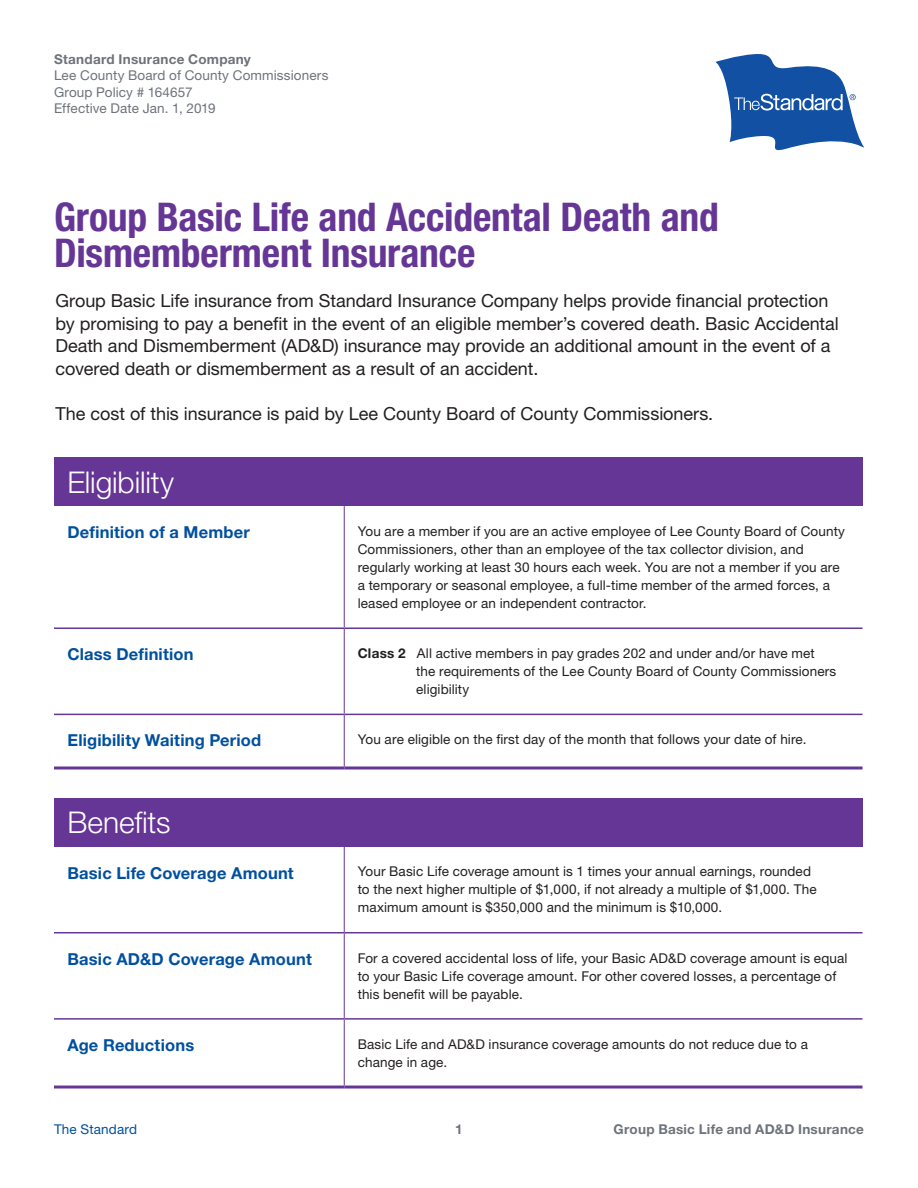
<style>
.page{position:relative;width:918px;height:1188px;background:#fff}
.page>*{position:absolute;margin:0;border:0;box-sizing:border-box;transform-origin:0 0}
.PRODUCT_NAME{font:700 condensed 39.6px/36px "Helvetica Neue LT Std";letter-spacing:-.005em;color:#653695}
.t1{font:300 30px "Helvetica Neue LT Std";letter-spacing:-.005em;color:#fff}
.DESCRIPTION_OF_PRODUCT{font:18px/22.5px "Helvetica Neue LT Std";letter-spacing:-.005em;color:#231f20}
.t2{font:700 16.5px "Helvetica Neue LT Std";letter-spacing:.01em;color:#01509f}
.t3{font:13.5px/18px "Helvetica Neue LT Std";letter-spacing:.01em;color:#231f20}
.t4{font:13.5px/16.5px "Helvetica Neue LT Std";letter-spacing:.01em;color:#6d737b}
.t5{font:700 13.5px "Helvetica Neue LT Std";letter-spacing:.02em;color:#6d737b}
.t6{font:13.5px "Helvetica Neue LT Std";letter-spacing:.01em;color:#01509f}
.s1{font-weight:700}
</style>
<div class="page">
<svg style="left:716px;top:54px;width:148px;height:96px"></svg>
<div style="left:54px;top:458px;width:808px;height:48px;background:#653695"></div>
<hr style="left:344px;top:506px;width:1px;height:121px;background:#653695">
<hr style="left:54px;top:627px;width:290px;height:2px;background:#653695">
<hr style="left:54px;top:714px;width:290px;height:1px;background:#653695">
<svg style="left:54px;top:766px;width:290px;height:4px"></svg>
<hr style="left:344px;top:629px;width:1px;height:85px;background:#653695">
<hr style="left:344px;top:715px;width:1px;height:51px;background:#653695">
<hr style="left:344px;top:627px;width:518px;height:2px;background:#653695">
<hr style="left:344px;top:714px;width:518px;height:1px;background:#653695">
<svg style="left:344px;top:766px;width:518px;height:4px;background:#8b68af"></svg>
<div style="left:54px;top:798px;width:808px;height:49px;background:#653695"></div>
<hr style="left:54px;top:1086px;width:290px;height:3px;background:#653695">
<hr style="left:344px;top:1086px;width:518px;height:3px;background:#653695">
<hr style="left:344px;top:847px;width:1px;height:85px;background:#653695">
<hr style="left:344px;top:933px;width:1px;height:85px;background:#653695">
<hr style="left:344px;top:1020px;width:1px;height:66px;background:#653695">
<hr style="left:54px;top:932px;width:290px;height:1px;background:#653695">
<hr style="left:54px;top:1018px;width:290px;height:2px;background:#653695">
<hr style="left:344px;top:932px;width:518px;height:1px;background:#653695">
<hr style="left:344px;top:1018px;width:518px;height:2px;background:#653695">
<p class="t5" style="left:54px;top:50px;width:198px">Standard Insurance Company</p>
<p class="t4" style="left:54px;top:67px;width:276px">Lee County Board of County Commissioners<br>Group Policy # 164657<br>Effective Date Jan. 1, 2019</p>
<p class="PRODUCT_NAME" style="left:54px;top:198px;width:666px">Group Basic Life and Accidental Death and<br>Dismemberment Insurance</p>
<p class="DESCRIPTION_OF_PRODUCT" style="left:56px;top:289px;width:785px">Group Basic Life insurance from Standard Insurance Company helps provide financial protection by promising to pay a benefit in the event of an eligible member’s covered death. Basic Accidental Death and Dismemberment (AD&amp;D) insurance may provide an additional amount in the event of a covered death or dismemberment as a result of an accident.</p>
<p class="DESCRIPTION_OF_PRODUCT" style="left:56px;top:402px;width:659px">The cost of this insurance is paid by Lee County Board of County Commissioners.</p>
<p class="t1" style="left:68px;top:464px;width:108px">Eligibility</p>
<p class="t2" style="left:68px;top:522px;width:184px">Definition of a Member</p>
<p class="t3" style="left:358px;top:522px;width:489px">You are a member if you are an active employee of Lee County Board of County Commissioners, other than an employee of the tax collector division, and regularly working at least 30 hours each week. You are not a member if you are a temporary or seasonal employee, a full-time member of the armed forces, a leased employee or an independent contractor.</p>
<p class="t2" style="left:68px;top:644px;width:128px">Class Definition</p>
<p class="t3" style="left:416px;top:644px;width:422px;text-indent:-58px"><span class="s1">Class 2</span> All active members in pay grades 202 and under and/or have met the requirements of the Lee County Board of County Commissioners eligibility</p>
<p class="t2" style="left:68px;top:730px;width:195px">Eligibility Waiting Period</p>
<p class="t3" style="left:358px;top:730px;width:450px">You are eligible on the first day of the month that follows your date of hire.</p>
<p class="t1" style="left:68px;top:804px;width:104px">Benefits</p>
<p class="t2" style="left:68px;top:863px;width:228px">Basic Life Coverage Amount</p>
<p class="t3" style="left:358px;top:863px;width:460px">Your Basic Life coverage amount is 1 times your annual earnings, rounded to the next higher multiple of $1,000, if not already a multiple of $1,000. The maximum amount is $350,000 and the minimum is $10,000.</p>
<p class="t2" style="left:68px;top:949px;width:246px">Basic AD&amp;D Coverage Amount</p>
<p class="t3" style="left:358px;top:949px;width:491px">For a covered accidental loss of life, your Basic AD&amp;D coverage amount is equal to your Basic Life coverage amount. For other covered losses, a percentage of this benefit will be payable.</p>
<p class="t2" style="left:68px;top:1035px;width:128px">Age Reductions</p>
<p class="t3" style="left:358px;top:1035px;width:452px">Basic Life and AD&amp;D insurance coverage amounts do not reduce due to a change in age.</p>
<p class="t6" style="left:54px;top:1121px;width:85px">The Standard</p>
<p class="t5" style="left:455px;top:1121px;width:9px">1</p>
<p class="t5" style="left:614px;top:1121px;width:252px">Group Basic Life and AD&amp;D Insurance</p>
</div>
